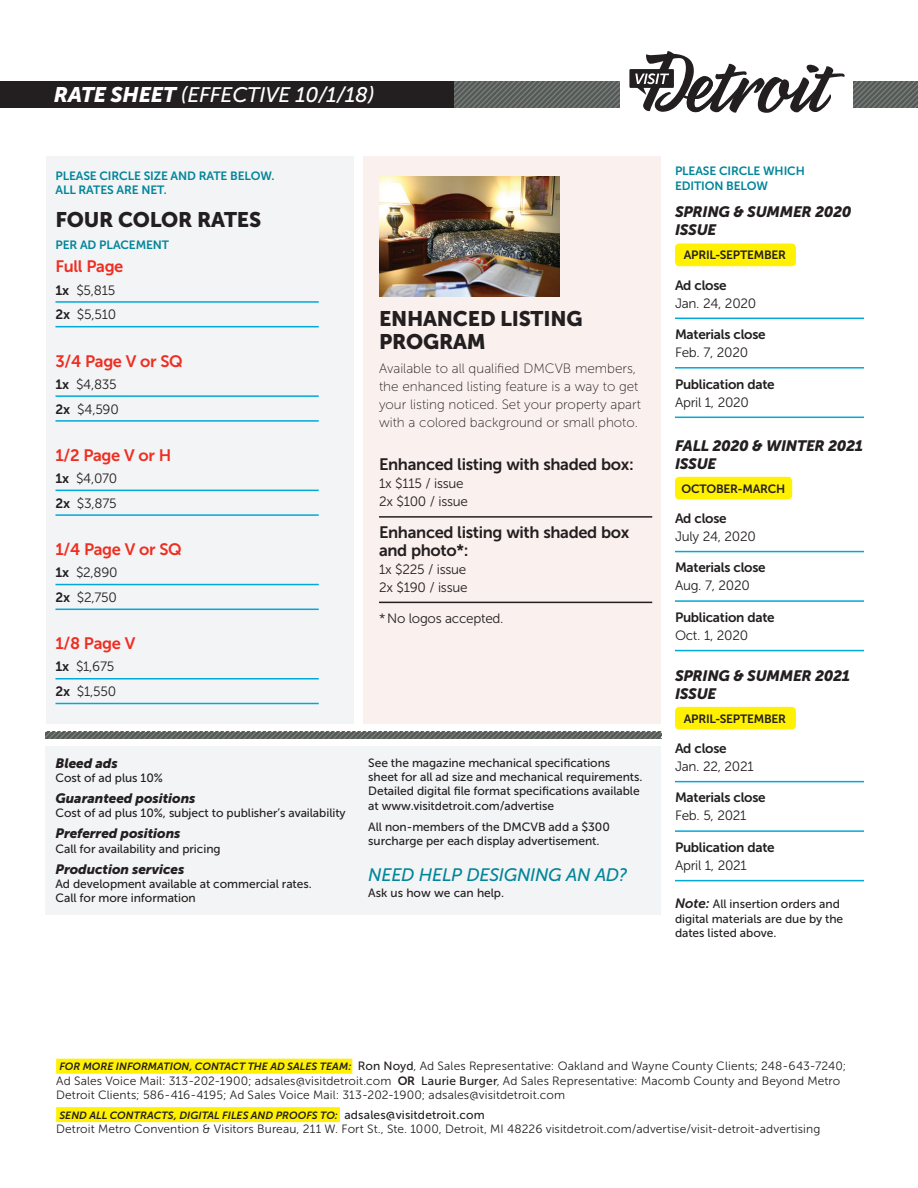
<style>
.page{position:relative;width:918px;height:1188px;background:#fff}
.page>*{position:absolute;margin:0;border:0;box-sizing:border-box;transform-origin:0 0}
.t1{font:21px/22.5px "Museo Sans 900";letter-spacing:-.01em;color:#231f20}
.t2{font:italic 21px "Museo Sans 500";letter-spacing:-.01em;color:#fff}
.t3{font:italic 18px "Museo Sans 500";letter-spacing:-.02em;color:#008599}
.t4{font:16.5px/18px "Museo Sans 700";letter-spacing:-.02em;color:#231f20}
.t5{font:16.5px "Museo Sans 700";letter-spacing:-.02em;color:#ee2e22}
.t6{font:italic 15px/18px "Museo Sans 900";letter-spacing:-.02em;color:#231f20}
.t7{font:13.5px/18px "Museo Sans 300";letter-spacing:-.02em;color:#231f20}
.t8{font:13.5px/18px "Museo Sans 700";letter-spacing:-.02em;color:#231f20}
.Listing_Text_Sans{font:13.5px/18px "Museo Sans 100";color:#231f20}
.Listing_Text_Sans-2{font:italic 13.5px "Museo Sans 900";letter-spacing:-.005em;color:#231f20}
.Listing_Text_Sans-3{font:12px/14.2px "Museo Sans 500";letter-spacing:-.005em;color:#231f20}
.t9{font:12px/14.4px "Museo Sans 300";letter-spacing:.01em;color:#231f20}
.venue_address{font:12px/14.2px "Museo Sans 700";letter-spacing:-.01em;color:#008599}
.District_Name___72pt{font:12px "Museo Sans 700";letter-spacing:-.02em;color:#231f20}
.t10{font:italic 10.5px "Museo Sans 700";letter-spacing:.005em;color:#231f20}
.s1{font-family:"Museo Sans 900"}
.s2{font-family:"Museo Sans 700"}
.s3{font-family:"Museo Sans 300"}
.s4{font-family:"Museo Sans 700";font-style:italic;font-size:13.5px}
.s5{font-family:"Museo Sans 700";font-style:italic;font-size:10.5px}
.s6{font-family:"Museo Sans 500"}
.s7{font-family:"Museo Sans 500";font-style:normal;font-size:12px}
</style>
<div class="page">
<div style="left:46px;top:156px;width:307px;height:568px;background:#f3f4f5"></div>
<div style="left:363px;top:156px;width:298px;height:568px;background:#faf0ee"></div>
<div style="left:46px;top:746px;width:615px;height:168px;background:#f3f4f5"></div>
<div style="left:0;top:81px;width:454px;height:27px;background:#231f20"></div>
<hr style="left:56px;top:301px;width:263px;height:2px;background:#00a9d8">
<hr style="left:56px;top:326px;width:263px;height:1px;background:#00a9d8">
<hr style="left:56px;top:395px;width:263px;height:2px;background:#00a9d8">
<hr style="left:56px;top:420px;width:263px;height:2px;background:#00a9d8">
<hr style="left:56px;top:490px;width:263px;height:1px;background:#00a9d8">
<hr style="left:56px;top:514px;width:263px;height:2px;background:#00a9d8">
<hr style="left:56px;top:584px;width:263px;height:1px;background:#00a9d8">
<hr style="left:56px;top:609px;width:263px;height:1px;background:#00a9d8">
<hr style="left:56px;top:678px;width:263px;height:2px;background:#00a9d8">
<hr style="left:56px;top:703px;width:263px;height:1px;background:#00a9d8">
<hr style="left:675px;top:318px;width:189px;height:1px;background:#00a9d8">
<hr style="left:675px;top:367px;width:189px;height:2px;background:#00a9d8">
<hr style="left:675px;top:417px;width:189px;height:1px;background:#00a9d8">
<hr style="left:675px;top:551px;width:189px;height:1px;background:#00a9d8">
<hr style="left:675px;top:600px;width:189px;height:2px;background:#00a9d8">
<hr style="left:675px;top:650px;width:189px;height:1px;background:#00a9d8">
<hr style="left:675px;top:781px;width:189px;height:1px;background:#00a9d8">
<hr style="left:675px;top:830px;width:189px;height:2px;background:#00a9d8">
<hr style="left:675px;top:880px;width:189px;height:1px;background:#00a9d8">
<div style="left:675px;top:244px;width:121px;height:22px;background:#fff101;border-radius:4px"></div>
<div style="left:675px;top:477px;width:117px;height:22px;background:#fff101;border-radius:4px"></div>
<div style="left:675px;top:707px;width:121px;height:23px;background:#fff101;border-radius:4px"></div>
<hr style="left:379px;top:516px;width:273px;height:2px;background:#231f20">
<hr style="left:379px;top:602px;width:273px;height:1px;background:#231f20">
<svg style="left:46px;top:732px;width:615px;height:7px"></svg>
<img style="left:379px;top:177px;width:180px;height:120px">
<svg style="left:454px;top:51px;width:464px;height:62px"></svg>
<div style="left:56px;top:1059px;width:296px;height:15px;background:#fff101"></div>
<div style="left:56px;top:1107px;width:284px;height:15px;background:#fff101"></div>
<p class="t2" style="left:54px;top:84px;width:322px"><span class="s1">RATE SHEET</span> (EFFECTIVE 10/1/18)</p>
<p class="venue_address" style="left:56px;top:169px;width:220px">PLEASE CIRCLE SIZE AND RATE BELOW.<br>ALL RATES ARE NET.</p>
<p class="t1" style="left:56px;top:208px;width:207px">FOUR COLOR RATES</p>
<p class="venue_address" style="left:56px;top:238px;width:115px">PER AD PLACEMENT</p>
<p class="t5" style="left:56px;top:258px;width:69px">Full Page</p>
<p class="t7" style="left:56px;top:281px;width:61px"><span class="s2">1x</span> $5,815</p>
<p class="t7" style="left:56px;top:306px;width:62px"><span class="s2">2x</span> $5,510</p>
<p class="t5" style="left:56px;top:352px;width:129px">3/4 Page V or SQ</p>
<p class="t7" style="left:56px;top:375px;width:63px"><span class="s2">1x</span> $4,835</p>
<p class="t7" style="left:56px;top:400px;width:65px"><span class="s2">2x</span> $4,590</p>
<p class="t5" style="left:56px;top:446px;width:117px">1/2 Page V or H</p>
<p class="t7" style="left:56px;top:469px;width:63px"><span class="s2">1x</span> $4,070</p>
<p class="t7" style="left:56px;top:494px;width:63px"><span class="s2">2x</span> $3,875</p>
<p class="t5" style="left:56px;top:540px;width:128px">1/4 Page V or SQ</p>
<p class="t7" style="left:56px;top:564px;width:64px"><span class="s2">1x</span> $2,890</p>
<p class="t7" style="left:56px;top:588px;width:63px"><span class="s2">2x</span> $2,750</p>
<p class="t5" style="left:56px;top:634px;width:81px">1/8 Page V</p>
<p class="t7" style="left:56px;top:658px;width:60px"><span class="s2">1x</span> $1,675</p>
<p class="t7" style="left:56px;top:683px;width:62px"><span class="s2">2x</span> $1,550</p>
<p class="t1" style="left:379px;top:307px;width:205px">ENHANCED LISTING<br>PROGRAM</p>
<p class="Listing_Text_Sans" style="left:379px;top:360px;width:263px">Available to all qualified DMCVB members, the enhanced listing feature is a way to get your listing noticed. Set your property apart with a colored background or small photo.</p>
<p class="t4" style="left:379px;top:455px;width:256px">Enhanced listing with shaded box:</p>
<p class="t7" style="left:379px;top:475px;width:90px">1x $115 / issue<br>2x $100 / issue</p>
<p class="t4" style="left:379px;top:523px;width:252px">Enhanced listing with shaded box and photo*:</p>
<p class="t7" style="left:379px;top:560px;width:90px">1x $225 / issue<br>2x $190 / issue</p>
<p class="t7" style="left:379px;top:610px;width:126px">*No logos accepted.</p>
<p class="Listing_Text_Sans-2" style="left:56px;top:756px;width:64px">Bleed ads</p>
<p class="Listing_Text_Sans-3" style="left:56px;top:771px;width:109px">Cost of ad plus 10%</p>
<p class="Listing_Text_Sans-2" style="left:56px;top:791px;width:142px">Guaranteed positions</p>
<p class="Listing_Text_Sans-3" style="left:56px;top:806px;width:292px">Cost of ad plus 10%, subject to publisher’s availability</p>
<p class="Listing_Text_Sans-2" style="left:56px;top:826px;width:127px">Preferred positions</p>
<p class="Listing_Text_Sans-3" style="left:56px;top:842px;width:167px">Call for availability and pricing</p>
<p class="Listing_Text_Sans-2" style="left:56px;top:861px;width:130px">Production services</p>
<p class="Listing_Text_Sans-3" style="left:56px;top:877px;width:258px">Ad development available at commercial rates.<br>Call for more information</p>
<p class="Listing_Text_Sans-3" style="left:368px;top:756px;width:276px">See the magazine mechanical specifications sheet for all ad size and mechanical requirements.<br>Detailed digital file format specifications available at www.visitdetroit.com/advertise</p>
<p class="Listing_Text_Sans-3" style="left:368px;top:819px;width:243px">All non-members of the DMCVB add a $300 surcharge per each display advertisement.</p>
<p class="t3" style="left:368px;top:865px;width:261px">NEED HELP DESIGNING AN AD?</p>
<p class="Listing_Text_Sans-3" style="left:368px;top:886px;width:137px">Ask us how we can help.</p>
<p class="venue_address" style="left:675px;top:164px;width:131px">PLEASE CIRCLE WHICH<br>EDITION BELOW</p>
<p class="t6" style="left:675px;top:203px;width:178px">SPRING &amp; SUMMER 2020<br>ISSUE</p>
<p class="District_Name___72pt" style="left:684px;top:249px;width:104px">APRIL-SEPTEMBER</p>
<p class="t7" style="left:675px;top:276px;width:83px"><span class="s2">Ad close<br></span>Jan. 24, 2020</p>
<p class="t8" style="left:675px;top:325px;width:92px">Materials close<br><span class="s3">Feb. 7, 2020</span></p>
<p class="t8" style="left:675px;top:375px;width:101px">Publication date<br><span class="s3">April 1, 2020</span></p>
<p class="t6" style="left:675px;top:436px;width:190px">FALL 2020 &amp; WINTER 2021<br>ISSUE</p>
<p class="District_Name___72pt" style="left:682px;top:482px;width:105px">OCTOBER-MARCH</p>
<p class="t7" style="left:675px;top:509px;width:82px"><span class="s2">Ad close<br></span>July 24, 2020</p>
<p class="t8" style="left:675px;top:559px;width:92px">Materials close<br><span class="s3">Aug. 7, 2020</span></p>
<p class="t8" style="left:675px;top:608px;width:101px">Publication date<br><span class="s3">Oct. 1, 2020</span></p>
<p class="t6" style="left:675px;top:666px;width:177px">SPRING &amp; SUMMER 2021<br>ISSUE</p>
<p class="District_Name___72pt" style="left:684px;top:712px;width:104px">APRIL-SEPTEMBER</p>
<p class="t7" style="left:675px;top:739px;width:80px"><span class="s2">Ad close<br></span>Jan. 22, 2021</p>
<p class="t8" style="left:675px;top:789px;width:92px">Materials close<br><span class="s3">Feb. 5, 2021</span></p>
<p class="t8" style="left:675px;top:838px;width:101px">Publication date<br><span class="s3">April 1, 2021</span></p>
<p class="Listing_Text_Sans-3" style="left:675px;top:897px;width:170px"><span class="s4">Note:</span> All insertion orders and digital materials are due by the dates listed above.</p>
<p class="t9" style="left:56px;top:1059px;width:792px"><span class="s5">FOR MORE INFORMATION, CONTACT THE AD SALES TEAM:</span> <span class="s6">Ron Noyd</span>, Ad Sales Representative: Oakland and Wayne County Clients; 248-643-7240;<br>Ad Sales Voice Mail: 313-202-1900; adsales@visitdetroit.com <span class="s2">OR</span> <span class="s6">Laurie Burger</span>, Ad Sales Representative: Macomb County and Beyond Metro<br>Detroit Clients; 586-416-4195; Ad Sales Voice Mail: 313-202-1900; adsales@visitdetroit.com</p>
<p class="t10" style="left:59px;top:1110px;width:427px">SEND ALL CONTRACTS, DIGITAL FILES AND PROOFS TO: <span class="s7">adsales@visitdetroit.com</span></p>
<p class="t9" style="left:56px;top:1122px;width:766px">Detroit Metro Convention &amp; Visitors Bureau, 211 W. Fort St., Ste. 1000, Detroit, MI 48226 visitdetroit.com/advertise/visit-detroit-advertising</p>
</div>
